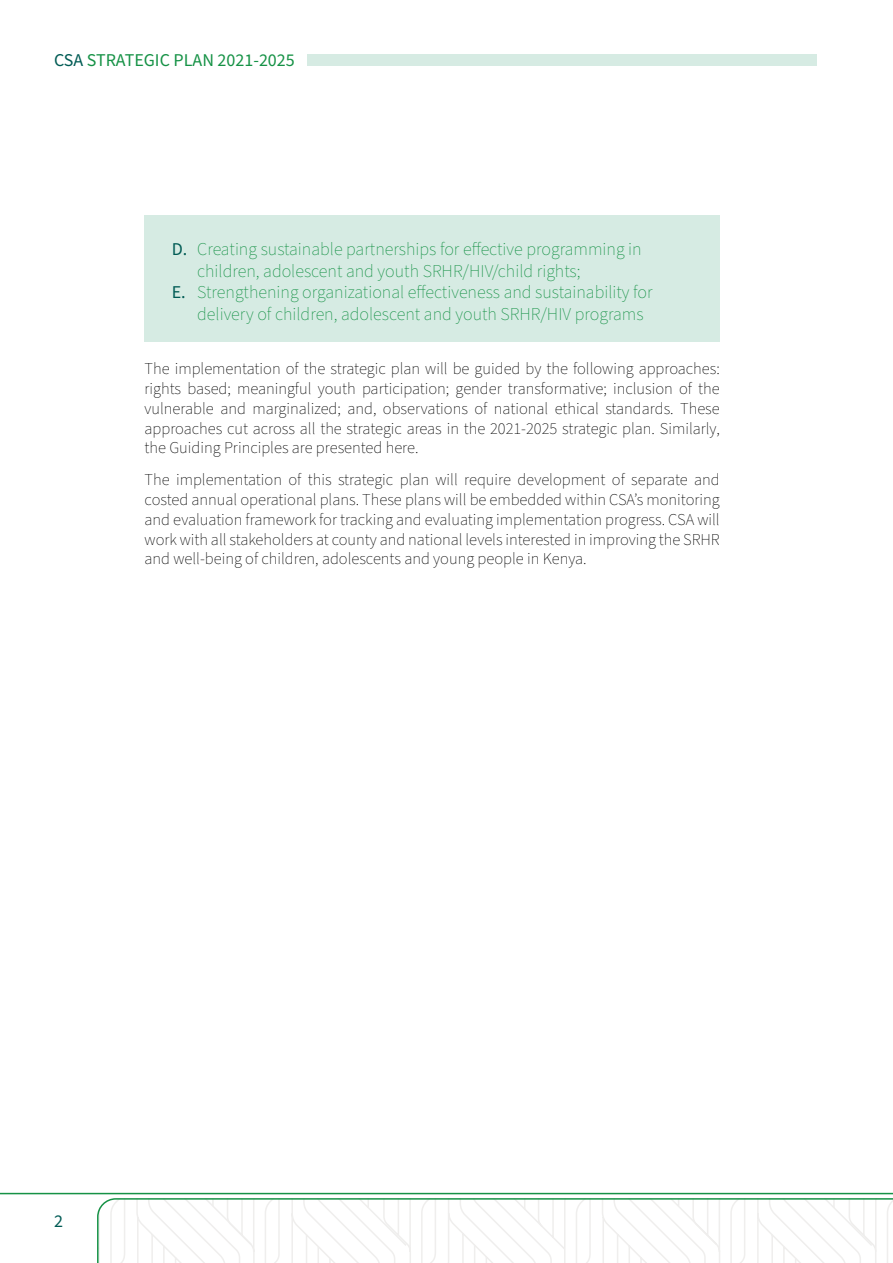
<style>
.page{position:relative;width:893px;height:1263px;background:#fff}
.page>*{position:absolute;margin:0;border:0;box-sizing:border-box;transform-origin:0 0}
.t1{font:200 18px "Source Sans Pro";color:#169246}
.t2{font:18px "Source Sans Pro";color:#169246}
.t3{font:18px "Source Sans Pro";color:#005b54}
.t4{font:200 16.5px/19.8px "Source Sans Pro";color:#000;text-align:justify}
.s1{color:#005b54}
.s2{font-weight:400;color:#005b54}
</style>
<div class="page">
<div style="left:145px;top:215px;width:575px;height:127px;background:#d6ebe3"></div>
<hr style="left:0;top:1193px;width:893px;height:1px;background:#169246">
<svg style="left:97px;top:1198px;width:796px;height:65px"></svg>
<div style="left:307px;top:54px;width:509px;height:12px;background:#d6ebe3"></div>
<p class="t2" style="left:54px;top:48px;width:242px"><span class="s1">CSA</span> STRATEGIC PLAN 2021-2025</p>
<p class="t1" style="left:172px;top:237px;width:471px"><span class="s2">D.</span> Creating sustainable partnerships for effective programming in</p>
<p class="t1" style="left:197px;top:259px;width:385px">children, adolescent and youth SRHR/HIV/child rights;</p>
<p class="t1" style="left:172px;top:280px;width:482px"><span class="s2">E.</span> Strengthening organizational effectiveness and sustainability for</p>
<p class="t1" style="left:197px;top:302px;width:448px">delivery of children, adolescent and youth SRHR/HIV programs</p>
<p class="t4" style="left:145px;top:359px;width:577px">The implementation of the strategic plan will be guided by the following approaches: rights based; meaningful youth participation; gender transformative; inclusion of the vulnerable and marginalized; and, observations of national ethical standards. These approaches cut across all the strategic areas in the 2021-2025 strategic plan. Similarly, the Guiding Principles are presented here.</p>
<p class="t4" style="left:145px;top:470px;width:577px">The implementation of this strategic plan will require development of separate and costed annual operational plans. These plans will be embedded within CSA’s monitoring and evaluation framework for tracking and evaluating implementation progress. CSA will work with all stakeholders at county and national levels interested in improving the SRHR and well-being of children, adolescents and young people in Kenya.</p>
<p class="t3" style="left:54px;top:1209px;width:10px">2</p>
</div>
